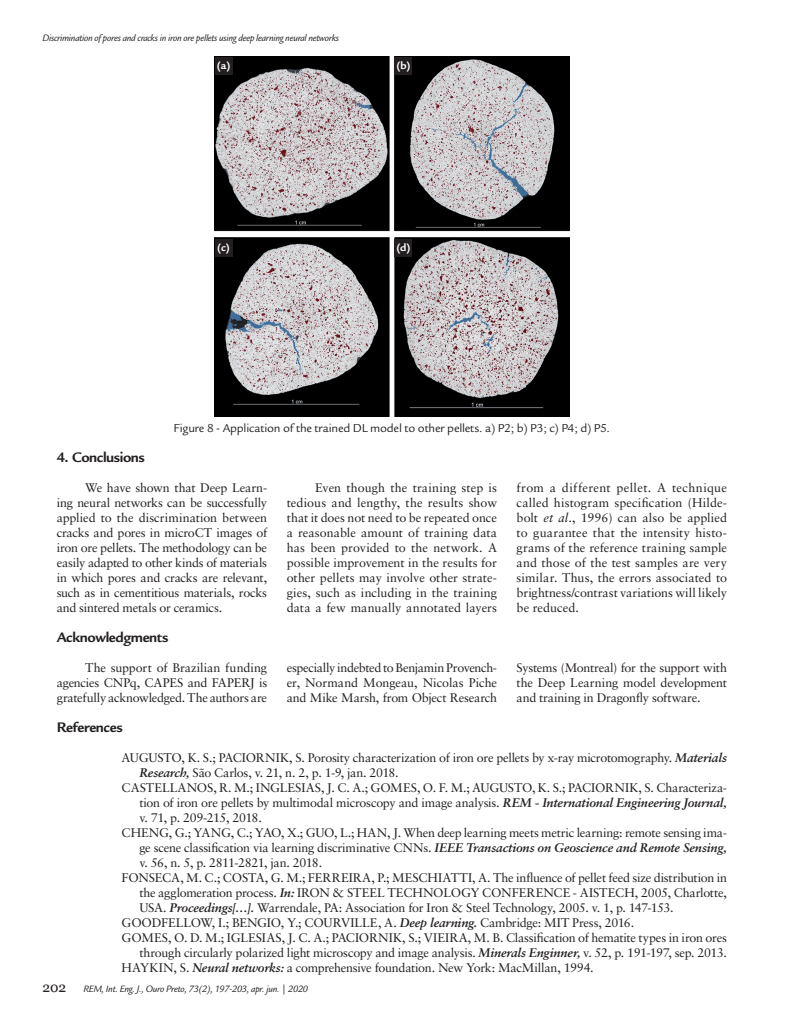
<style>
.page{position:relative;width:798px;height:1028px;background:#fff}
.page>*{position:absolute;margin:0;border:0;box-sizing:border-box;transform-origin:0 0}
.Subtítulo{font:700 15px "Legacy Sans";letter-spacing:-.025em;color:#231f20}
.t1{font:13.75px "Georgia";color:#231f20}
.Bibliografia{font:12.5px/15px "Sabon LT Std";letter-spacing:-.02em;color:#231f20;text-align:justify}
.Texto_-_EN{font:12.5px/15px "Sabon LT Std";letter-spacing:-.01em;color:#231f20;text-align:justify}
.Legenda{font:12.5px "Legacy Sans";letter-spacing:-.02em;color:#231f20}
.legenda_PT{font:700 11.25px "Legacy Sans";color:#fff}
.t2{font:italic 10px "Legacy Sans";letter-spacing:-.025em;color:#231f20}
.s1{font-style:italic}
.s2{font-weight:700;font-style:italic}
</style>
<div class="page">
<img style="left:214px;top:57px;width:355px;height:360px">
<div style="left:215px;top:57px;width:17px;height:17px;background:#231f20"></div>
<div style="left:394px;top:57px;width:18px;height:17px;background:#231f20"></div>
<div style="left:215px;top:239px;width:17px;height:18px;background:#231f20"></div>
<div style="left:394px;top:239px;width:18px;height:18px;background:#231f20"></div>
<p class="t2" style="left:43px;top:32px;width:298px">Discrimination of pores and cracks in iron ore pellets using deep learning neural networks</p>
<p class="legenda_PT" style="left:217px;top:59px;width:15px">(a)</p>
<p class="legenda_PT" style="left:396px;top:59px;width:16px">(b)</p>
<p class="legenda_PT" style="left:217px;top:241px;width:14px">(c)</p>
<p class="legenda_PT" style="left:396px;top:241px;width:16px">(d)</p>
<p class="Subtítulo" style="left:57px;top:448px;width:90px">4. Conclusions</p>
<p class="Legenda" style="left:174px;top:421px;width:437px">Figure 8 - Application of the trained DL model to other pellets. a) P2; b) P3; c) P4; d) P5.</p>
<p class="Texto_-_EN" style="left:57px;top:480px;width:212px;text-indent:28px">We have shown that Deep Learn&shy;ing neural networks can be successfully applied to the discrimination between cracks and pores in microCT images of iron ore pellets. The methodology can be easily adapted to other kinds of materials in which pores and cracks are relevant, such as in cementitious materials, rocks and sintered metals or ceramics.</p>
<p class="Texto_-_EN" style="left:286px;top:480px;width:212px;text-indent:28px">Even though the training step is tedious and lengthy, the results show that it does not need to be repeated once a reasonable amount of training data has been provided to the network. A possible improvement in the results for other pellets may involve other strate&shy;gies, such as including in the training data a few manually annotated layers</p>
<p class="Texto_-_EN" style="left:516px;top:480px;width:212px">from a different pellet. A technique called histogram specification (Hilde&shy;bolt <span class="s1">et al.</span>, 1996) can also be applied to guarantee that the intensity histo&shy;grams of the reference training sample and those of the test samples are very similar. Thus, the errors associated to brightness/contrast variations will likely be reduced.</p>
<p class="Subtítulo" style="left:57px;top:628px;width:113px">Acknowledgments</p>
<p class="Texto_-_EN" style="left:57px;top:660px;width:212px;text-indent:28px">The support of Brazilian funding agencies CNPq, CAPES and FAPERJ is gratefully acknowledged. The authors are</p>
<p class="Texto_-_EN" style="left:286px;top:660px;width:212px">especially indebted to Benjamin Provench&shy;er, Normand Mongeau, Nicolas Piche and Mike Marsh, from Object Research</p>
<p class="Texto_-_EN" style="left:516px;top:660px;width:212px">Systems (Montreal) for the support with the Deep Learning model development and training in Dragonfly software.</p>
<p class="Subtítulo" style="left:57px;top:718px;width:67px">References</p>
<p class="t1" style="left:42px;top:978px;width:25px">202</p>
<p class="Bibliografia" style="left:139px;top:750px;width:589px;text-indent:-18px">AUGUSTO, K. S.; PACIORNIK, S. Porosity characterization of iron ore pellets by x-ray microtomography. <span class="s2">Materials<br>Research,</span> São Carlos, v. 21, n. 2, p. 1-9, jan. 2018.</p>
<p class="Bibliografia" style="left:139px;top:780px;width:589px;text-indent:-18px">CASTELLANOS, R. M.; INGLESIAS, J. C. A.; GOMES, O. F. M.; AUGUSTO, K. S.; PACIORNIK, S. Characteriza&shy;tion of iron ore pellets by multimodal microscopy and image analysis. <span class="s2">REM - International Engineering Journal, </span>v. 71, p. 209-215, 2018.</p>
<p class="Bibliografia" style="left:139px;top:825px;width:589px;text-indent:-18px">CHENG, G.; YANG, C.; YAO, X.; GUO, L.; HAN, J. When deep learning meets metric learning: remote sensing ima&shy;ge scene classification via learning discriminative CNNs. <span class="s2">IEEE Transactions on Geoscience and Remote Sensing, </span>v. 56, n. 5, p. 2811-2821, jan. 2018.</p>
<p class="Bibliografia" style="left:139px;top:870px;width:589px;text-indent:-18px">FONSECA, M. C.; COSTA, G. M.; FERREIRA, P.; MESCHIATTI, A. The influence of pellet feed size distribution in the agglomeration process. <span class="s2">In:</span> IRON &amp; STEEL TECHNOLOGY CONFERENCE - AISTECH, 2005, Charlotte, USA. <span class="s2">Proceedings[…].</span> Warrendale, PA: Association for Iron &amp; Steel Technology, 2005. v. 1, p. 147-153.</p>
<p class="Bibliografia" style="left:122px;top:915px;width:514px">GOODFELLOW, I.; BENGIO, Y.; COURVILLE, A. <span class="s2">Deep learning.</span> Cambridge: MIT Press, 2016.</p>
<p class="Bibliografia" style="left:122px;top:930px;width:606px;text-align:right">GOMES, O. D. M.; IGLESIAS, J. C. A.; PACIORNIK, S.; VIEIRA, M. B. Classification of hematite types in iron ores through circularly polarized light microscopy and image analysis. <span class="s2">Minerals Enginner,</span> v. 52, p. 191-197, sep. 2013.</p>
<p class="Bibliografia" style="left:122px;top:960px;width:473px">HAYKIN, S. <span class="s2">Neural networks:</span> a comprehensive foundation. New York: MacMillan, 1994.</p>
<p class="t2" style="left:83px;top:983px;width:226px">REM, Int. Eng. J., Ouro Preto, 73(2), 197-203, apr. jun. | 2020</p>
</div>
